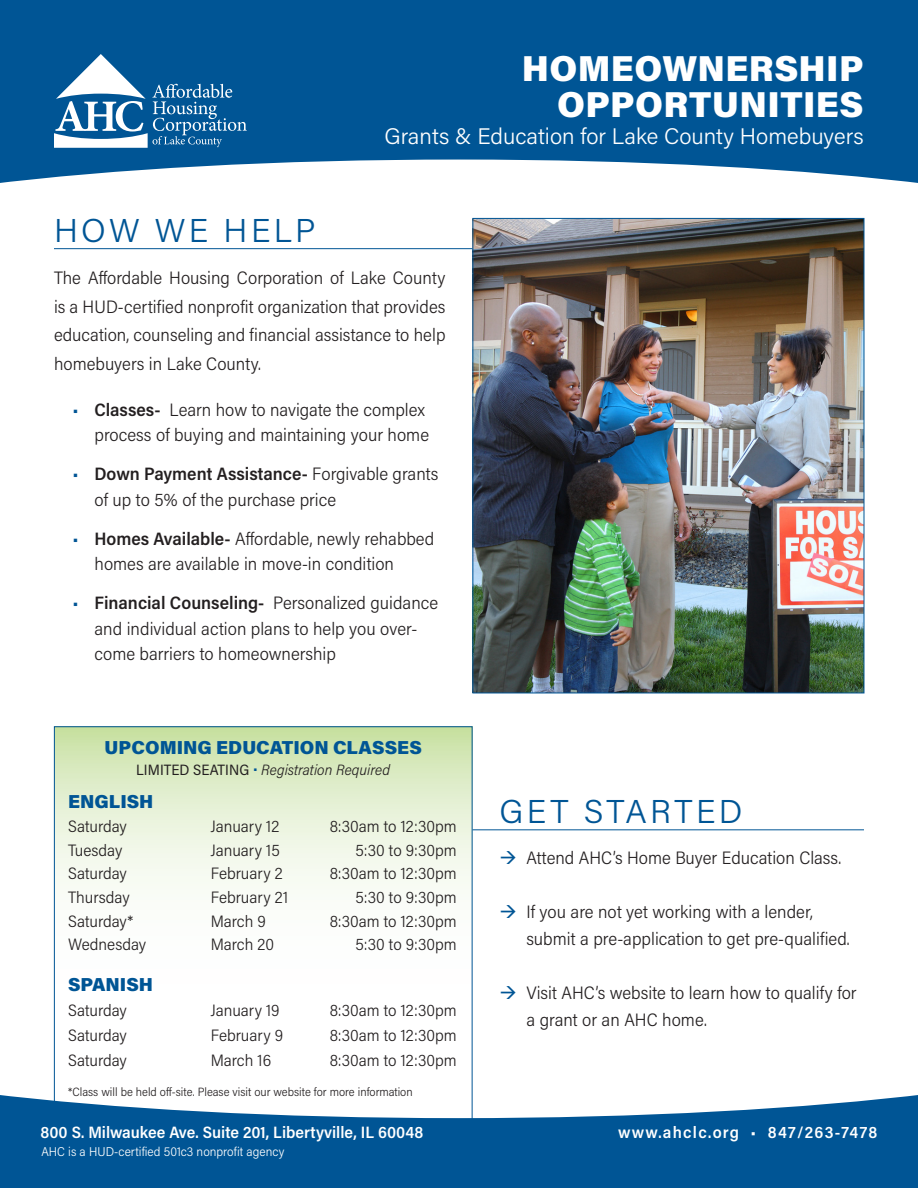
<style>
.page{position:relative;width:918px;height:1188px;background:#fff}
.page>*{position:absolute;margin:0;border:0;box-sizing:border-box;transform-origin:0 0}
.bold_headline{font:900 36px/36px "Acumin Pro";letter-spacing:.01em;color:#fff;text-align:right}
.SUBHEAD{font:300 33px "Acumin Pro";letter-spacing:.1em;color:#005595}
.headline2{font:300 22.5px "Acumin Pro";color:#fff}
.bold_subhead_3{font:900 18.75px "Acumin Pro";color:#005595}
.classes_new{font:900 18.75px "Acumin Pro";color:#005595}
.classes3{font:900 18.75px "Acumin Pro";letter-spacing:-.01em;color:#005595}
.BODY{font:300 18px/25.5px "Acumin Pro Semi Cond";color:#231f20}
.classes_new-2{font:300 16.5px "Acumin Pro Semi Cond";color:#231f20}
.headline{font:600 16.5px "Acumin Pro Semi Cond";letter-spacing:.005em;color:#fff}
.headline-2{font:600 16.5px "Acumin Pro Semi Cond";letter-spacing:.075em;color:#fff}
.t1{font:italic 300 15px "Acumin Pro Semi Cond";letter-spacing:.005em;color:#231f20}
.t2{font:300 12.75px "Acumin Pro Semi Cond";color:#fff}
.classes_new-3{font:300 12px "Acumin Pro Semi Cond";color:#231f20}
.s1{font-weight:600;color:#005595}
.s2{font-weight:600}
.s3{font-weight:400;font-style:normal}
.s4{font-weight:400;font-style:normal;color:#005595}
.s5{color:#005595}
</style>
<div class="page">
<svg style="left:56px;top:728px;width:414px;height:161px"></svg>
<div style="left:0;top:0;width:918px;height:148px;background:#005595"></div>
<div style="left:0;top:1147px;width:918px;height:41px;background:#005595"></div>
<svg style="left:0;top:1093px;width:918px;height:54px;fill:#005595"></svg>
<svg style="left:0;top:54px;width:918px;height:129px"></svg>
<img style="left:474px;top:220px;width:388px;height:471px">
<hr style="left:54px;top:248px;width:418px;height:1px;background:#005595">
<hr style="left:472px;top:829px;width:392px;height:1px;background:#005595">
<p class="bold_headline" style="left:522px;top:49px;width:343px">HOMEOWNERSHIP<br>OPPORTUNITIES</p>
<p class="headline2" style="left:385px;top:121px;width:481px">Grants &amp; Education for Lake County Homebuyers</p>
<p class="SUBHEAD" style="left:54px;top:208px;width:263px">HOW WE HELP</p>
<p class="BODY" style="left:54px;top:263px;width:393px;line-height:28.5px;text-align:justify">The Affordable Housing Corporation of Lake County is a HUD-certified nonprofit organization that provides education, counseling and financial assistance to help homebuyers in Lake County.</p>
<p class="BODY" style="left:73px;top:396px;width:358px;text-align:right"><span class="s1">•</span> <span class="s2">Classes-</span> Learn how to navigate the complex process of buying and maintaining your home</p>
<p class="BODY" style="left:94px;top:460px;width:345px;text-indent:-22px"><span class="s1">•</span> <span class="s2">Down Payment Assistance-</span> Forgivable grants of up to 5% of the purchase price</p>
<p class="BODY" style="left:94px;top:525px;width:341px;text-indent:-22px"><span class="s1">•</span> <span class="s2">Homes Available-</span> Affordable, newly rehabbed homes are available in move-in condition</p>
<p class="BODY" style="left:94px;top:589px;width:345px;text-indent:-22px"><span class="s1">•</span> <span class="s2">Financial Counseling-</span> Personalized guidance and individual action plans to help you over&shy;come barriers to homeownership</p>
<p class="bold_subhead_3" style="left:105px;top:735px;width:319px">UPCOMING EDUCATION CLASSES</p>
<p class="t1" style="left:136px;top:759px;width:255px"><span class="s3">LIMITED SEATING</span> <span class="s4">•</span> Registration Required</p>
<p class="classes_new" style="left:68px;top:789px;width:87px">ENGLISH</p>
<p class="classes_new-2" style="left:68px;top:815px;width:60px">Saturday</p>
<p class="classes_new-2" style="left:211px;top:815px;width:70px">January 12</p>
<p class="classes_new-2" style="left:330px;top:815px;width:129px">8:30am to 12:30pm</p>
<p class="classes_new-2" style="left:68px;top:839px;width:56px">Tuesday</p>
<p class="classes_new-2" style="left:211px;top:839px;width:71px">January 15</p>
<p class="classes_new-2" style="left:355px;top:839px;width:103px">5:30 to 9:30pm</p>
<p class="classes_new-2" style="left:68px;top:862px;width:60px">Saturday</p>
<p class="classes_new-2" style="left:211px;top:862px;width:73px">February 2</p>
<p class="classes_new-2" style="left:330px;top:862px;width:129px">8:30am to 12:30pm</p>
<p class="classes_new-2" style="left:68px;top:886px;width:63px">Thursday</p>
<p class="classes_new-2" style="left:211px;top:886px;width:79px">February 21</p>
<p class="classes_new-2" style="left:355px;top:886px;width:103px">5:30 to 9:30pm</p>
<p class="classes_new-2" style="left:68px;top:910px;width:67px">Saturday*</p>
<p class="classes_new-2" style="left:211px;top:910px;width:57px">March 9</p>
<p class="classes_new-2" style="left:330px;top:910px;width:129px">8:30am to 12:30pm</p>
<p class="classes_new-2" style="left:68px;top:933px;width:79px">Wednesday</p>
<p class="classes_new-2" style="left:211px;top:933px;width:65px">March 20</p>
<p class="classes_new-2" style="left:355px;top:933px;width:103px">5:30 to 9:30pm</p>
<p class="classes3" style="left:68px;top:971px;width:86px">SPANISH</p>
<p class="classes_new-2" style="left:68px;top:999px;width:60px">Saturday</p>
<p class="classes_new-2" style="left:211px;top:999px;width:70px">January 19</p>
<p class="classes_new-2" style="left:330px;top:999px;width:129px">8:30am to 12:30pm</p>
<p class="classes_new-2" style="left:68px;top:1024px;width:60px">Saturday</p>
<p class="classes_new-2" style="left:211px;top:1024px;width:74px">February 9</p>
<p class="classes_new-2" style="left:330px;top:1024px;width:129px">8:30am to 12:30pm</p>
<p class="classes_new-2" style="left:68px;top:1049px;width:60px">Saturday</p>
<p class="classes_new-2" style="left:211px;top:1049px;width:62px">March 16</p>
<p class="classes_new-2" style="left:330px;top:1049px;width:129px">8:30am to 12:30pm</p>
<p class="classes_new-3" style="left:68px;top:1083px;width:346px">*Class will be held off-site. Please visit our website for more information</p>
<p class="headline" style="left:40px;top:1121px;width:384px">800 S. Milwaukee Ave. Suite 201, Libertyville, IL 60048</p>
<p class="headline-2" style="left:618px;top:1121px;width:261px">www.ahclc.org • 847/263-7478</p>
<p class="SUBHEAD" style="left:500px;top:789px;width:244px">GET STARTED</p>
<p class="BODY" style="left:500px;top:844px;width:343px"><span class="s5">→</span> Attend AHC’s Home Buyer Education Class.</p>
<p class="BODY" style="left:526px;top:897px;width:325px;line-height:27px;text-indent:-27px"><span class="s5">→</span> If you are not yet working with a lender, submit a pre-application to get pre-qualified.</p>
<p class="BODY" style="left:526px;top:978px;width:332px;line-height:27px;text-indent:-27px"><span class="s5">→</span> Visit AHC’s website to learn how to qualify for a grant or an AHC home.</p>
<p class="t2" style="left:41px;top:1143px;width:244px">AHC is a HUD-certified 501c3 nonprofit agency</p>
</div>
